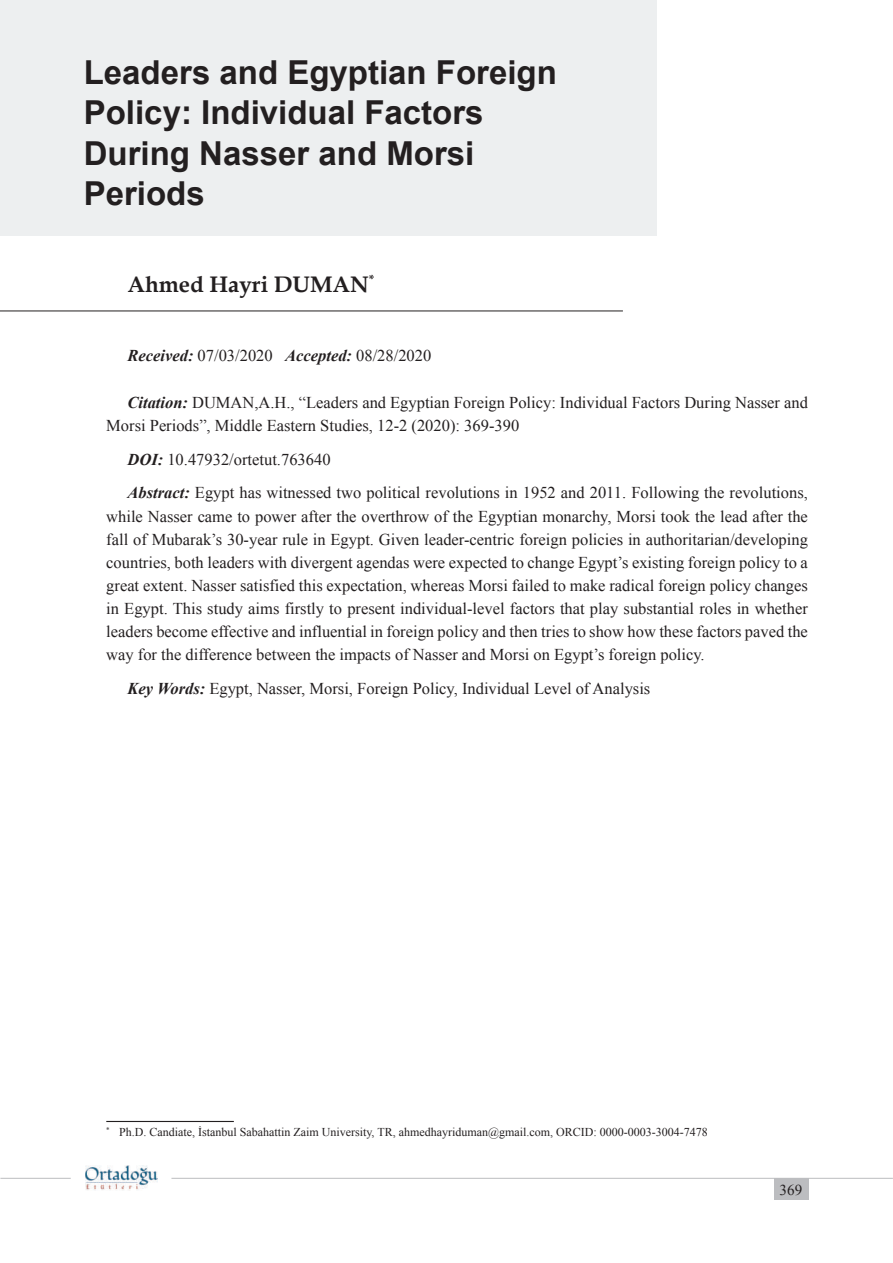
<style>
.page{position:relative;width:893px;height:1263px;background:#fff}
.page>*{position:absolute;margin:0;border:0;box-sizing:border-box;transform-origin:0 0}
.t1{font:700 33px/40.5px "Arial";color:#231f20}
.t2{font:700 22.5px "Book Antiqua";color:#231f20}
.t3{font:16.5px/23.1px "Times New Roman";color:#231f20}
.t4{font:15.15px "Times New Roman";color:#231f20}
.t5{font:12px "Times New Roman";color:#231f20}
.s1{font-weight:700;font-style:italic}
</style>
<div class="page">
<hr style="left:171px;top:1178px;width:722px;height:1px;background:#bcbdc0">
<hr style="left:0;top:1178px;width:71px;height:1px;background:#bcbdc0">
<img style="left:85px;top:1165px;width:73px;height:26px">
<div style="left:774px;top:1178px;width:34px;height:21px;background:#bcbdc0"></div>
<div style="left:0;top:0;width:657px;height:236px;background:#edeff0"></div>
<hr style="left:0;top:311px;width:623px;height:1px;background:#231f20">
<hr style="left:106px;top:1121px;width:128px;height:1px;background:#231f20">
<h1 class="t1" style="left:84px;top:53px;width:475px">Leaders and Egyptian Foreign<br>Policy: Individual Factors<br>During Nasser and Morsi<br>Periods</h1>
<h2 class="t2" style="left:128px;top:269px;width:253px">Ahmed Hayri DUMAN<sup>*</sup><sup>1</sup></h2>
<p class="t3" style="left:128px;top:344px;width:305px"><span class="s1">Received:</span> 07/03/2020 <span class="s1">Accepted:</span> 08/28/2020</p>
<p class="t3" style="left:106px;top:391px;width:703px;text-indent:21px"><span class="s1">Citation:</span> DUMAN,A.H., “Leaders and Egyptian Foreign Policy: Individual Factors During Nasser and<br>Morsi Periods”, Middle Eastern Studies, 12-2 (2020): 369-390</p>
<p class="t3" style="left:128px;top:442px;width:682px;line-height:33.8px"><span class="s1">DOI:</span> 10.47932/ortetut.763640<br><span class="s1">Abstract:</span> Egypt has witnessed two political revolutions in 1952 and 2011. Following the revolutions,</p>
<p class="t3" style="left:106px;top:504px;width:703px;text-align:justify">while Nasser came to power after the overthrow of the Egyptian monarchy, Morsi took the lead after the fall of Mubarak’s 30-year rule in Egypt. Given leader-centric foreign policies in authoritarian/developing countries, both leaders with divergent agendas were expected to change Egypt’s existing foreign policy to a great extent. Nasser satisfied this expectation, whereas Morsi failed to make radical foreign policy changes in Egypt. This study aims firstly to present individual-level factors that play substantial roles in whether leaders become effective and influential in foreign policy and then tries to show how these factors paved the way for the difference between the impacts of Nasser and Morsi on Egypt’s foreign policy.</p>
<p class="t3" style="left:128px;top:677px;width:524px"><span class="s1">Key Words:</span> Egypt, Nasser, Morsi, Foreign Policy, Individual Level of Analysis</p>
<p class="t5" style="left:106px;top:1124px;width:603px"><sup>*</sup> Ph.D. Candiate, İstanbul Sabahattin Zaim University, TR, ahmedhayriduman@gmail.com, ORCID: 0000-0003-3004-7478</p>
<p class="t4" style="left:780px;top:1180px;width:24px">369</p>
</div>
